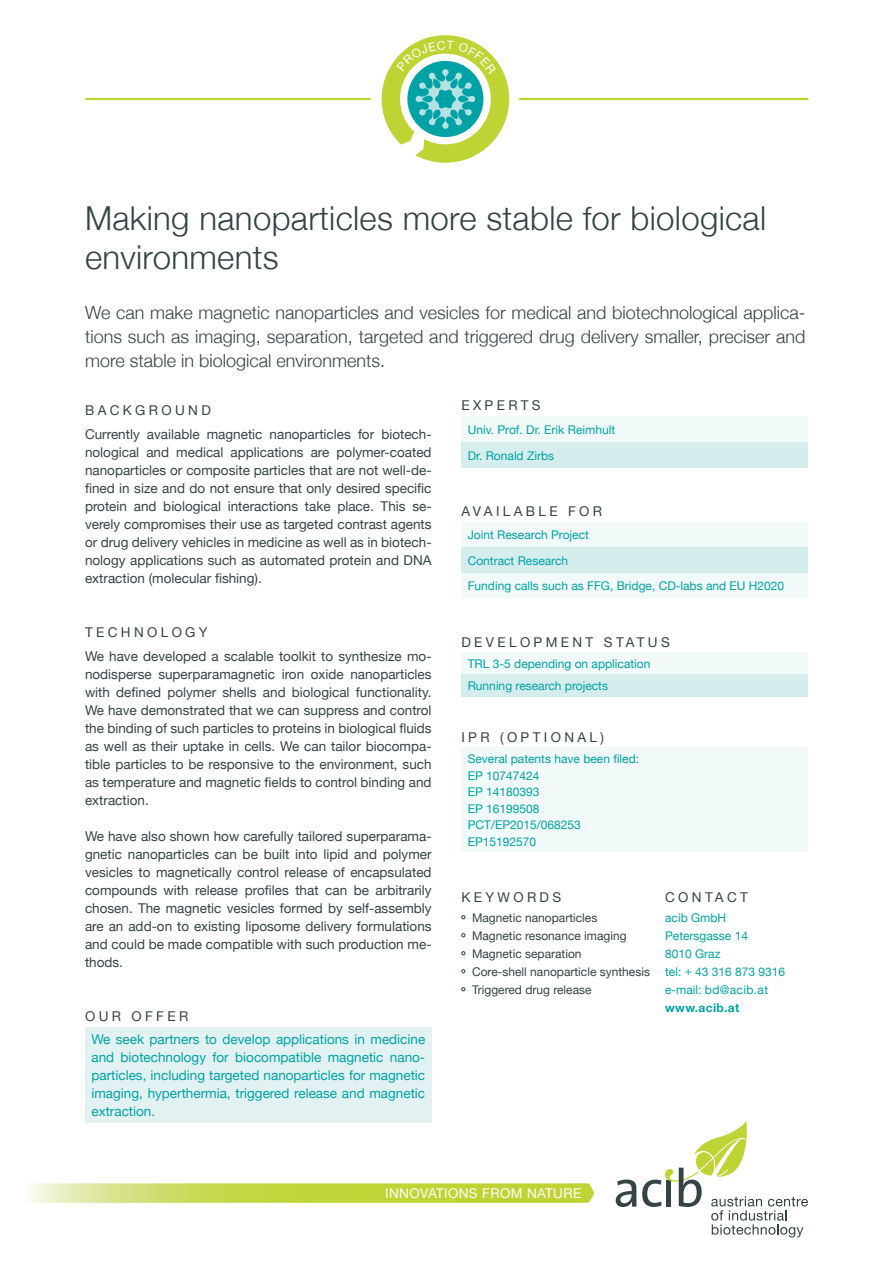
<style>
.page{position:relative;width:893px;height:1263px;background:#fff}
.page>*{position:absolute;margin:0;border:0;box-sizing:border-box;transform-origin:0 0}
.t1{font:300 33px/39.8px "Helvetica Neue";letter-spacing:.01em;color:#354346}
.t2{font:300 18px/24px "Helvetica Neue";color:#354346;text-align:justify}
.t3{font:13.5px/18px "Helvetica Neue";color:#354346;text-align:justify}
.t4{font:13.5px/18px "Helvetica Neue";color:#00a2a5;text-align:justify}
.t5{font:13.5px "Helvetica Neue";letter-spacing:.25em;color:#354346}
.t6{font:13.5px "Helvetica Neue";letter-spacing:.03em;color:#fff}
.t7{font:12px/16.5px "Helvetica Neue";color:#00a2a5}
.t8{font:12px/18px "Helvetica Neue";color:#354346}
.t9{font:700 12px "Helvetica Neue";letter-spacing:.03em;color:#00a2a5}
</style>
<div class="page">
<svg style="left:30px;top:1183px;width:564px;height:20px;background:#cada5a"></svg>
<svg style="left:616px;top:1179px;width:20px;height:28px"></svg>
<svg style="left:642px;top:1121px;width:166px;height:116px"></svg>
<hr style="left:86px;top:98px;width:284px;height:2px;background:#bed334">
<hr style="left:520px;top:98px;width:288px;height:2px;background:#bed334">
<div style="left:85px;top:1027px;width:347px;height:95px;background:#e2f2f2"></div>
<div style="left:461px;top:416px;width:347px;height:26px;background:#f1f9f9"></div>
<div style="left:461px;top:442px;width:347px;height:26px;background:#d6eded"></div>
<div style="left:462px;top:522px;width:346px;height:76px;background:#f1f9f9"></div>
<div style="left:461px;top:547px;width:347px;height:26px;background:#d6eded"></div>
<div style="left:461px;top:652px;width:347px;height:23px;background:#f1f9f9"></div>
<div style="left:461px;top:675px;width:347px;height:22px;background:#d6eded"></div>
<div style="left:461px;top:748px;width:347px;height:104px;background:#f1f9f9"></div>
<svg style="left:461px;top:915px;width:4px;height:4px"></svg>
<svg style="left:461px;top:933px;width:4px;height:4px"></svg>
<svg style="left:461px;top:951px;width:4px;height:4px"></svg>
<svg style="left:461px;top:969px;width:4px;height:4px"></svg>
<svg style="left:461px;top:987px;width:4px;height:4px"></svg>
<svg style="left:382px;top:35px;width:127px;height:128px"></svg>
<h1 class="t1" style="left:85px;top:196px;width:683px">Making nanoparticles more stable for biological environments</h1>
<h2 class="t2" style="left:85px;top:299px;width:722px">We can make magnetic nanoparticles and vesicles for medical and biotechnological applica&shy;tions such as imaging, separation, targeted and triggered drug delivery smaller, preciser and more stable in biological environments.</h2>
<p class="t3" style="left:85px;top:399px;width:348px;line-height:24px">BACKGROUND<br>Currently available magnetic nanoparticles for biotech-</p>
<p class="t3" style="left:85px;top:444px;width:348px">nological and medical applications are polymer-coated nanoparticles or composite particles that are not well-de&shy;fined in size and do not ensure that only desired specific protein and biological interactions take place. This se&shy;verely compromises their use as targeted contrast agents or drug delivery vehicles in medicine as well as in biotech&shy;nology applications such as automated protein and DNA extraction (molecular fishing).</p>
<p class="t3" style="left:461px;top:397px;width:36px">Experts</p>
<p class="t7" style="left:468px;top:417px;width:149px;line-height:25.7px">Univ. Prof. Dr. Erik Reimhult<br>Dr. Ronald Zirbs</p>
<p class="t5" style="left:461px;top:501px;width:142px">AVAILABLE FOR</p>
<p class="t7" style="left:468px;top:523px;width:318px;line-height:25.7px">Joint Research Project<br>Contract Research<br>Funding calls such as FFG, Bridge, CD-labs and EU H2020</p>
<p class="t3" style="left:85px;top:621px;width:348px;line-height:24px">TECHNOLOGY<br>We have developed a scalable toolkit to synthesize mo-</p>
<p class="t3" style="left:85px;top:666px;width:348px">nodisperse superparamagnetic iron oxide nanoparticles with defined polymer shells and biological functionality.<br>We have demonstrated that we can suppress and control the binding of such particles to proteins in biological fluids as well as their uptake in cells. We can tailor biocompa&shy;tible particles to be responsive to the environment, such as temperature and magnetic fields to control binding and extraction.</p>
<p class="t3" style="left:85px;top:828px;width:348px">We have also shown how carefully tailored superparama&shy;gnetic nanoparticles can be built into lipid and polymer vesicles to magnetically control release of encapsulated compounds with release profiles that can be arbitrarily chosen. The magnetic vesicles formed by self-assembly are an add-on to existing liposome delivery formulations and could be made compatible with such production me&shy;thods.</p>
<p class="t5" style="left:85px;top:1006px;width:105px">OUR OFFER</p>
<p class="t4" style="left:91px;top:1031px;width:335px">We seek partners to develop applications in medicine and biotechnology for biocompatible magnetic nano&shy;particles, including targeted nanoparticles for magnetic imaging, hyperthermia, triggered release and magnetic extraction.</p>
<p class="t3" style="left:461px;top:633px;width:38px">DEvelopment</p>
<p class="t3" style="left:604px;top:633px;width:24px">Status</p>
<p class="t7" style="left:468px;top:654px;width:184px;line-height:22px">TRL 3-5 depending on application<br>Running research projects</p>
<p class="t5" style="left:461px;top:727px;width:144px">IPR (OPTIONAL)</p>
<p class="t7" style="left:468px;top:751px;width:173px">Several patents have been filed:<br>EP 10747424<br>EP 14180393<br>EP 16199508<br>PCT/EP2015/068253<br>EP15192570</p>
<p class="t3" style="left:461px;top:889px;width:26px">Keywords</p>
<p class="t3" style="left:665px;top:889px;width:13px">contact</p>
<p class="t8" style="left:472px;top:910px;width:180px">Magnetic nanoparticles<br>Magnetic resonance imaging<br>Magnetic separation<br>Core-shell nanoparticle synthesis<br>Triggered drug release</p>
<p class="t7" style="left:665px;top:910px;width:122px;line-height:18px">acib GmbH<br>Petersgasse 14<br>8010 Graz<br>tel: + 43 316 873 9316 e-mail: bd@acib.at</p>
<p class="t9" style="left:665px;top:998px;width:76px">www.acib.at</p>
<p class="t6" style="left:385px;top:1183px;width:198px">INNOVATIONS FROM NATURE</p>
</div>
